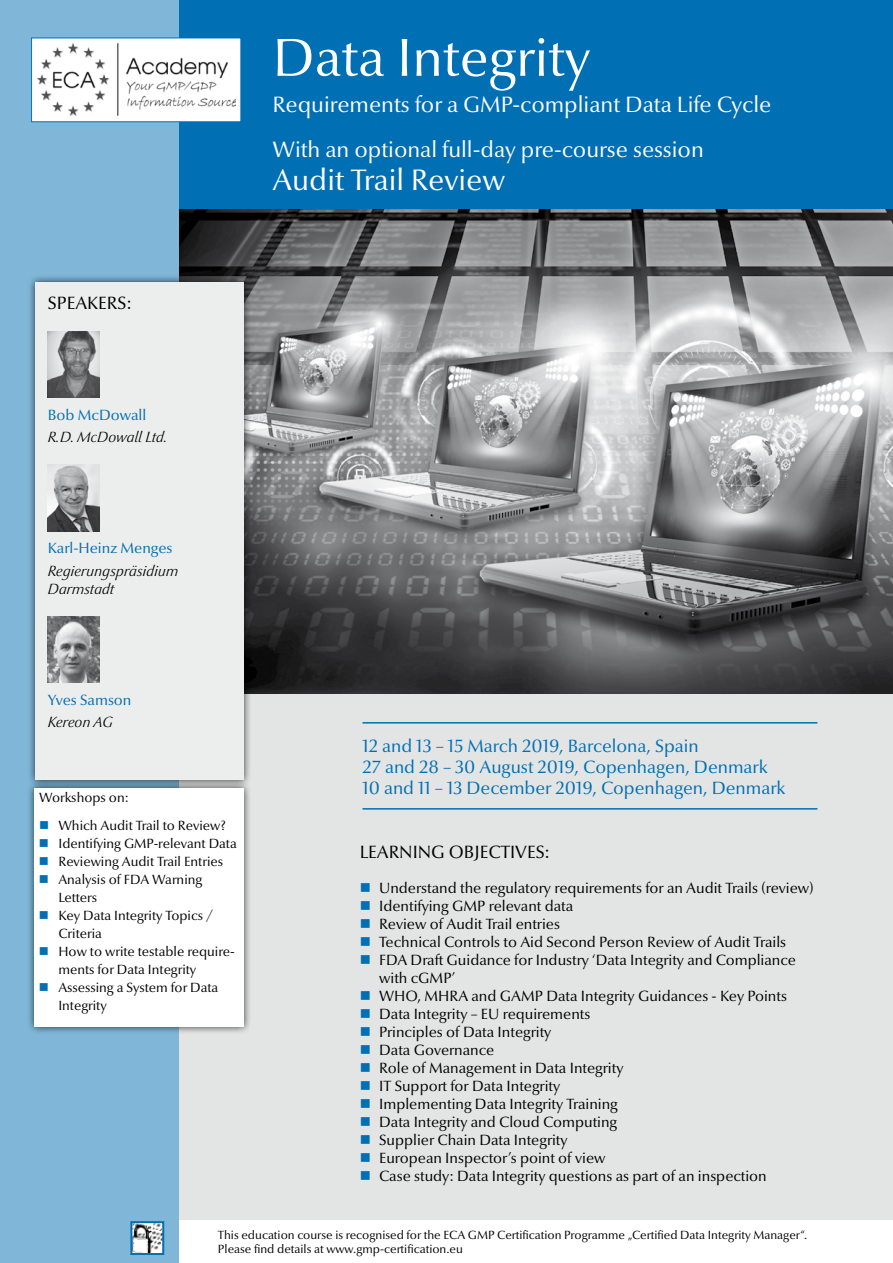
<style>
.page{position:relative;width:893px;height:1263px;background:#fff}
.page>*{position:absolute;margin:0;border:0;box-sizing:border-box;transform-origin:0 0}
.t1{font:54px "Optima Nova LT";color:#fff}
.t2{font:30px "Optima Nova LT";color:#fff}
.t3{font:22.5px/45px "Optima Nova LT";color:#fff}
.t4{font:18px/21px "Optima Nova LT";color:#006fb4}
.t5{font:18px "Optima Nova LT";color:#000}
.t6{font:15px/18px "Optima Nova LT";color:#000}
.t7{font:italic 300 15px/18px "Optima Nova LT";color:#000}
.t8{font:15px "Optima Nova LT";color:#006fb4}
.t9{font:13.5px/18px "Optima Nova LT";color:#000}
.t10{font:12px/14.4px "Optima Nova LT";color:#000}
</style>
<div class="page">
<img style="left:179px;top:208px;width:714px;height:486px">
<div style="left:176px;top:694px;width:717px;height:526px;background:#e3e4e4"></div>
<div style="left:1px;top:0;width:178px;height:1263px;background:#80b7d9"></div>
<div style="left:179px;top:0;width:714px;height:208px;background:#006fb4"></div>
<div style="left:27px;top:275px;width:224px;height:513px;background:#000;opacity:.75"></div>
<div style="left:35px;top:283px;width:208px;height:497px;background:#eceded"></div>
<img style="left:48px;top:331px;width:51px;height:67px">
<img style="left:48px;top:465px;width:51px;height:66px">
<img style="left:48px;top:617px;width:51px;height:66px">
<div style="left:32px;top:38px;width:209px;height:84px;background:#fff"></div>
<img style="left:38px;top:44px;width:198px;height:72px">
<hr style="left:362px;top:722px;width:455px;height:1px;background:#006fb4">
<hr style="left:362px;top:808px;width:455px;height:2px;background:#006fb4">
<div style="left:27px;top:780px;width:225px;height:255px;background:#000;opacity:.75"></div>
<div style="left:35px;top:788px;width:209px;height:239px;background:#fff"></div>
<img style="left:133px;top:1224px;width:28px;height:28px">
<div style="left:130px;top:1221px;width:34px;height:34px;border:2px solid #006fb4"></div>
<h1 class="t1" style="left:272px;top:26px;width:319px">Data Integrity</h1>
<h3 class="t3" style="left:272px;top:82px;width:500px">Requirements for a GMP-compliant Data Life Cycle<br>With an optional full-day pre-course session</h3>
<h2 class="t2" style="left:272px;top:162px;width:234px">Audit Trail Review</h2>
<p class="t5" style="left:48px;top:292px;width:85px">SPEAKERS:</p>
<p class="t8" style="left:48px;top:406px;width:100px">Bob McDowall</p>
<p class="t7" style="left:48px;top:428px;width:121px">R.D. McDowall Ltd.</p>
<p class="t8" style="left:48px;top:540px;width:126px">Karl-Heinz Menges</p>
<p class="t7" style="left:48px;top:562px;width:132px">Regierungspräsidium<br>Darmstadt</p>
<p class="t8" style="left:48px;top:691px;width:85px">Yves Samson</p>
<p class="t7" style="left:48px;top:713px;width:67px">Kereon AG</p>
<p class="t9" style="left:58px;top:785px;width:169px;line-height:27.2px;text-indent:-19px">Workshops on:<br>Which Audit Trail to Review?</p>
<p class="t9" style="left:58px;top:834px;width:180px">Identifying GMP-relevant Data<br>Reviewing Audit Trail Entries<br>Analysis of FDA Warning<br>Letters<br>Key Data Integrity Topics /<br>Criteria<br>How to write testable require&shy;ments for Data Integrity<br>Assessing a System for Data<br>Integrity</p>
<p class="t4" style="left:362px;top:736px;width:424px">12 and 13 – 15 March 2019, Barcelona, Spain<br>27 and 28 – 30 August 2019, Copenhagen, Denmark<br>10 and 11 – 13 December 2019, Copenhagen, Denmark</p>
<p class="t5" style="left:360px;top:841px;width:192px">LEARNING OBJECTIVES:</p>
<p class="t6" style="left:379px;top:879px;width:436px">Understand the regulatory requirements for an Audit Trails (review)<br>Identifying GMP relevant data<br>Review of Audit Trail entries<br>Technical Controls to Aid Second Person Review of Audit Trails FDA Draft Guidance for Industry ‘Data Integrity and Compliance with cGMP’<br>WHO, MHRA and GAMP Data Integrity Guidances - Key Points Data Integrity – EU requirements<br>Principles of Data Integrity<br>Data Governance<br>Role of Management in Data Integrity<br>IT Support for Data Integrity<br>Implementing Data Integrity Training<br>Data Integrity and Cloud Computing<br>Supplier Chain Data Integrity<br>European Inspector’s point of view<br>Case study: Data Integrity questions as part of an inspection</p>
<p class="t10" style="left:218px;top:1228px;width:591px">This education course is recognised for the ECA GMP Certification Programme „Certified Data Integrity Manager“.<br>Please find details at www.gmp-certification.eu</p>
</div>
